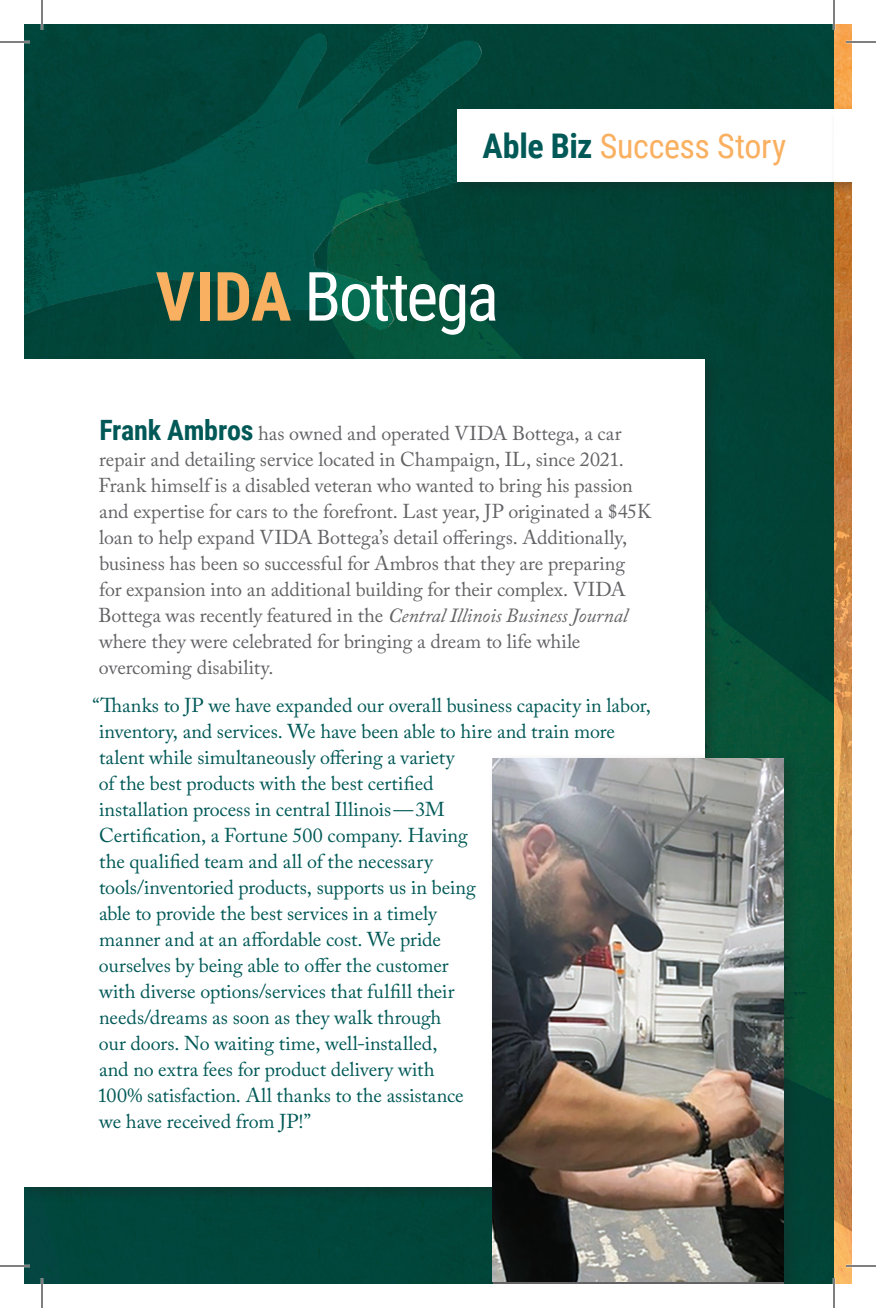
<style>
.page{position:relative;width:876px;height:1308px;background:#fff}
.page>*{position:absolute;margin:0;border:0;box-sizing:border-box;transform-origin:0 0}
.t1{font:68px "Roboto Condensed";letter-spacing:-.035em;color:#fff}
.t2{font:34px "Roboto Condensed";letter-spacing:-.01em;color:#fab061}
.t3{font:20px/26px "Adobe Caslon Pro";color:#005957}
.t4{font:20px/26px "Adobe Caslon Pro";letter-spacing:-.005em;color:#636366}
.s1{font-weight:700;color:#005957}
.s2{font-weight:700;color:#fab061}
.s3{font-family:"Roboto Condensed";font-weight:700;font-size:28px;color:#005957}
.s4{font-style:italic}
</style>
<div class="page">
<img style="left:24px;top:24px;width:828px;height:1260px">
<img style="left:838px;top:207px;width:14px;height:317px">
<img style="left:801px;top:992px;width:51px;height:257px">
<img style="left:812px;top:524px;width:40px;height:18px">
<div style="left:721px;top:198px;width:76px;height:344px;background:#014236"></div>
<img style="left:328px;top:41px;width:165px;height:149px">
<img style="left:177px;top:33px;width:191px;height:127px">
<img style="left:24px;top:282px;width:28px;height:23px">
<img style="left:49px;top:183px;width:19px;height:9px">
<img style="left:28px;top:189px;width:34px;height:9px">
<img style="left:400px;top:60px;width:39px;height:25px">
<img style="left:124px;top:69px;width:179px;height:110px">
<img style="left:68px;top:179px;width:66px;height:22px">
<img style="left:24px;top:268px;width:9px;height:27px">
<div style="left:76px;top:201px;width:66px;height:44px;background:#01574d"></div>
<img style="left:24px;top:198px;width:52px;height:70px">
<img style="left:383px;top:24px;width:40px;height:13px">
<img style="left:40px;top:187px;width:17px;height:9px">
<img style="left:233px;top:277px;width:30px;height:18px">
<img style="left:720px;top:542px;width:132px;height:207px">
<img style="left:720px;top:749px;width:132px;height:243px">
<img style="left:325px;top:190px;width:350px;height:164px">
<div style="left:452px;top:104px;width:398px;height:94px;background:#033f33"></div>
<div style="left:457px;top:109px;width:377px;height:73px;background:#fff"></div>
<div style="left:24px;top:354px;width:696px;height:849px;background:#231f20;opacity:.3"></div>
<div style="left:24px;top:359px;width:680px;height:828px;background:#fff"></div>
<div style="left:488px;top:753px;width:313px;height:531px;background:#231f20;opacity:.3"></div>
<img style="left:493px;top:758px;width:290px;height:524px">
<div style="left:829px;top:104px;width:23px;height:94px;background:#231f20;opacity:.3"></div>
<div style="left:834px;top:109px;width:18px;height:73px;background:#fff"></div>
<hr style="left:0;top:41px;width:30px;height:2px;background:#fff">
<hr style="left:846px;top:41px;width:30px;height:2px;background:#fff">
<hr style="left:0;top:1265px;width:30px;height:2px;background:#fff">
<hr style="left:846px;top:1265px;width:30px;height:2px;background:#fff">
<hr style="left:41px;top:0;width:2px;height:30px;background:#fff">
<hr style="left:41px;top:1278px;width:2px;height:30px;background:#fff">
<hr style="left:833px;top:0;width:2px;height:30px;background:#fff">
<hr style="left:833px;top:1278px;width:2px;height:30px;background:#fff">
<hr style="left:0;top:42px;width:30px;height:1px;background:#000">
<hr style="left:846px;top:42px;width:30px;height:1px;background:#000">
<hr style="left:0;top:1266px;width:30px;height:1px;background:#000">
<hr style="left:846px;top:1266px;width:30px;height:1px;background:#000">
<hr style="left:42px;top:0;width:1px;height:30px;background:#000">
<hr style="left:42px;top:1278px;width:1px;height:30px;background:#000">
<hr style="left:834px;top:0;width:1px;height:30px;background:#000">
<hr style="left:834px;top:1278px;width:1px;height:30px;background:#000">
<h2 class="t2" style="left:483px;top:123px;width:305px"><span class="s1">Able Biz</span> Success Story</h2>
<h1 class="t1" style="left:156px;top:249px;width:345px"><span class="s2">VIDA</span> Bottega</h1>
<p class="t4" style="left:98px;top:420px;width:554px"><span class="s3">Frank Ambros</span> has owned and operated VIDA Bottega, a car repair and detailing service located in Champaign, IL, since 2021.<br>Frank himself is a disabled veteran who wanted to bring his passion and expertise for cars to the forefront. Last year, JP originated a $45K loan to help expand VIDA Bottega’s detail offerings. Additionally, business has been so successful for Ambros that they are preparing for expansion into an additional building for their complex. VIDA Bottega was recently featured in the <span class="s4">Central Illinois Business Journal </span>where they were celebrated for bringing a dream to life while overcoming disability.</p>
<p class="t3" style="left:93px;top:692px;width:560px">“Thanks to JP we have expanded our overall business capacity in labor, inventory, and services. We have been able to hire and train more talent while simultaneously offering a variety<br>of the best products with the best certified<br>installation process in central Illinois—3M<br>Certification, a Fortune 500 company. Having<br>the qualified team and all of the necessary<br>tools/inventoried products, supports us in being<br>able to provide the best services in a timely<br>manner and at an affordable cost. We pride<br>ourselves by being able to offer the customer<br>with diverse options/services that fulfill their<br>needs/dreams as soon as they walk through<br>our doors. No waiting time, well-installed,<br>and no extra fees for product delivery with<br>100% satisfaction. All thanks to the assistance<br>we have received from JP!”</p>
</div>
